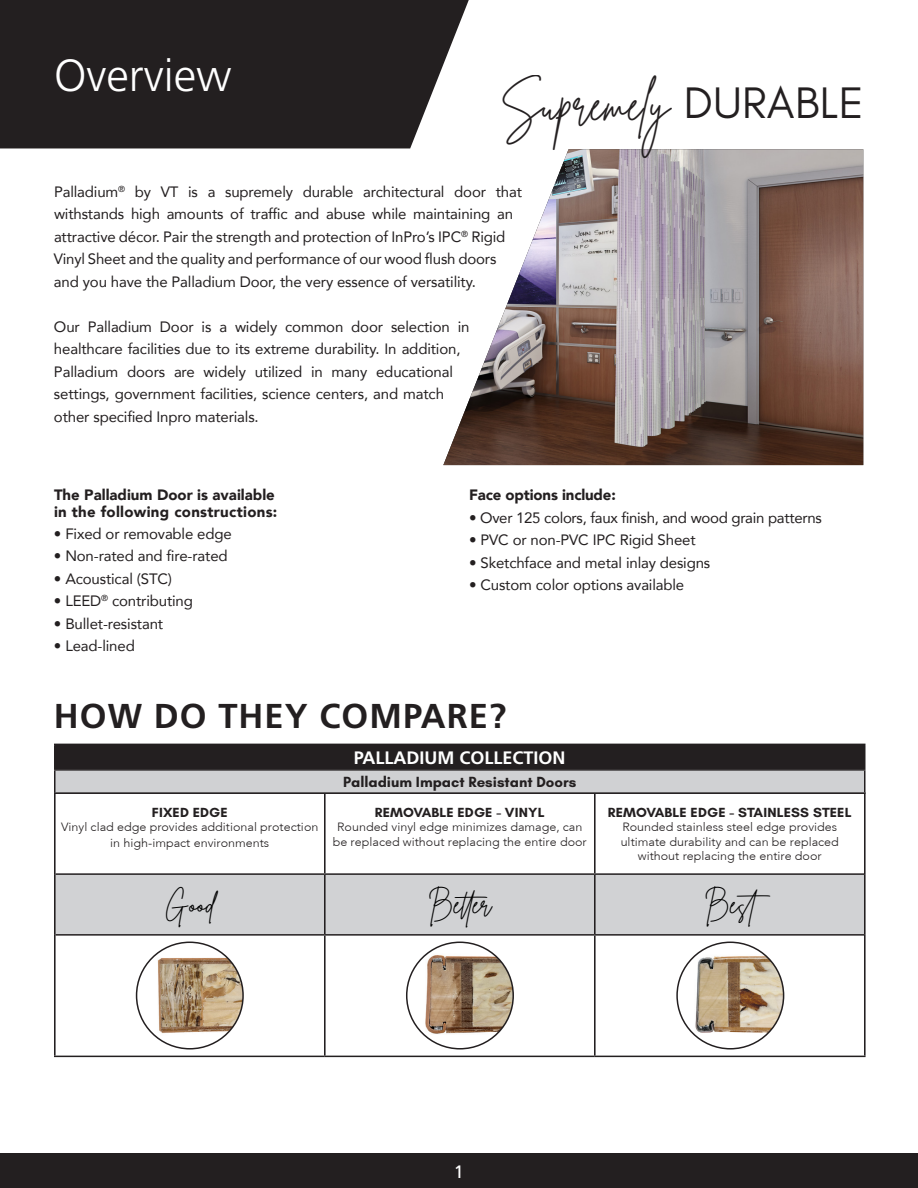
<style>
.page{position:relative;width:918px;height:1188px;background:#fff}
.page>*{position:absolute;margin:0;border:0;box-sizing:border-box;transform-origin:0 0}
.t1{font:45px "Brittany Signature";letter-spacing:.01em;color:#231f20}
.t2{font:300 45px "Frutiger LT Pro";color:#fff}
.t3{font:700 34.5px "Frutiger LT Pro";letter-spacing:.03em;color:#231f20}
.t4{font:25.5px "Brittany Signature";color:#000;scale:1.05 1}
.t5{font:700 18px "Frutiger LT Pro";color:#fff}
.t6{font:18px "Frutiger LT Pro";color:#fff}
.t7{font:15px/22.5px "Avenir";letter-spacing:-.01em;color:#231f20}
.t8{font:900 15px/16.5px "Avenir";letter-spacing:.02em;color:#231f20}
.t9{font:700 15px "Glacial Indifference";color:#231f20}
.t10{font:900 15px "Avenir";color:#231f20}
.t11{font:700 13.5px "Glacial Indifference";letter-spacing:.01em;color:#231f20;scale:1.05 1}
.t12{font:300 12px/14.4px "Avenir";color:#231f20;text-align:center;scale:1.05 1}
.s1{font-family:"Glacial Indifference"}
</style>
<div class="page">
<div style="left:0;top:1153px;width:918px;height:35px;background:#231f20"></div>
<div style="left:0;top:0;width:469px;height:148px;background:#231f20"></div>
<img style="left:443px;top:149px;width:420px;height:316px">
<svg style="left:56px;top:941px;width:808px;height:115px"></svg>
<div style="left:56px;top:875px;width:808px;height:59px;background:#d1d2d4"></div>
<hr style="left:54px;top:794px;width:2px;height:80px;background:#231f20">
<hr style="left:324px;top:794px;width:2px;height:79px;background:#231f20">
<hr style="left:594px;top:794px;width:2px;height:79px;background:#231f20">
<hr style="left:864px;top:794px;width:2px;height:80px;background:#231f20">
<hr style="left:54px;top:874px;width:2px;height:61px;background:#231f20">
<hr style="left:324px;top:875px;width:2px;height:59px;background:#231f20">
<hr style="left:594px;top:875px;width:2px;height:59px;background:#231f20">
<hr style="left:864px;top:874px;width:2px;height:61px;background:#231f20">
<hr style="left:54px;top:935px;width:2px;height:121px;background:#231f20">
<hr style="left:324px;top:936px;width:2px;height:120px;background:#231f20">
<hr style="left:594px;top:936px;width:2px;height:120px;background:#231f20">
<hr style="left:864px;top:935px;width:2px;height:121px;background:#231f20">
<hr style="left:56px;top:873px;width:269px;height:2px;background:#231f20">
<hr style="left:325px;top:873px;width:270px;height:2px;background:#231f20">
<hr style="left:595px;top:873px;width:269px;height:2px;background:#231f20">
<hr style="left:56px;top:934px;width:269px;height:2px;background:#231f20">
<hr style="left:325px;top:934px;width:270px;height:2px;background:#231f20">
<hr style="left:595px;top:934px;width:269px;height:2px;background:#231f20">
<hr style="left:54px;top:1056px;width:271px;height:1px;background:#231f20">
<hr style="left:325px;top:1056px;width:270px;height:1px;background:#231f20">
<hr style="left:595px;top:1056px;width:271px;height:1px;background:#231f20">
<img style="left:677px;top:942px;width:107px;height:107px;border-radius:53px">
<div style="left:676px;top:942px;width:108px;height:108px;border:2px solid #231f20;border-radius:50%"></div>
<img style="left:137px;top:942px;width:106px;height:107px;border-radius:53px">
<div style="left:136px;top:942px;width:108px;height:108px;border:2px solid #231f20;border-radius:50%"></div>
<img style="left:407px;top:942px;width:106px;height:107px;border-radius:53px">
<div style="left:406px;top:942px;width:108px;height:108px;border:2px solid #231f20;border-radius:50%"></div>
<div style="left:55px;top:744px;width:810px;height:26px;background:#231f20"></div>
<div style="left:55px;top:770px;width:810px;height:23px;background:#d0d1d3"></div>
<hr style="left:54px;top:771px;width:2px;height:21px;background:#231f20">
<hr style="left:864px;top:771px;width:2px;height:21px;background:#231f20">
<hr style="left:54px;top:792px;width:812px;height:2px;background:#231f20">
<hr style="left:54px;top:744px;width:812px;height:1px;background:#231f20">
<hr style="left:54px;top:745px;width:2px;height:24px;background:#231f20">
<hr style="left:864px;top:745px;width:2px;height:24px;background:#231f20">
<hr style="left:54px;top:769px;width:812px;height:2px;background:#231f20">
<h1 class="t2" style="left:54px;top:49px;width:179px">Overview</h1>
<h1 class="t1" style="left:501px;top:77px;width:365px">Supremely <span class="s1">DURABLE</span></h1>
<p class="t7" style="left:54px;top:180px;width:469px">Palladium<sup>®</sup> by VT is a supremely durable architectural door that withstands high amounts of traffic and abuse while maintaining an attractive décor. Pair the strength and protection of InPro’s IPC<sup>®</sup> Rigid Vinyl Sheet and the quality and performance of our wood flush doors and you have the Palladium Door, the very essence of versatility.</p>
<p class="t7" style="left:54px;top:315px;width:417px">Our Palladium Door is a widely common door selection in healthcare facilities due to its extreme durability. In addition, Palladium doors are widely utilized in many educational settings, government facilities, science centers, and match other specified Inpro materials.</p>
<p class="t8" style="left:54px;top:486px;width:225px">The Palladium Door is available in the following constructions:</p>
<p class="t7" style="left:54px;top:522px;width:179px">• Fixed or removable edge</p>
<p class="t7" style="left:54px;top:545px;width:175px">• Non-rated and fire-rated</p>
<p class="t7" style="left:54px;top:567px;width:120px">• Acoustical (STC)</p>
<p class="t7" style="left:54px;top:590px;width:141px">• LEED<sup>®</sup> contributing</p>
<p class="t7" style="left:54px;top:612px;width:111px">• Bullet-resistant</p>
<p class="t7" style="left:54px;top:635px;width:82px">• Lead-lined</p>
<p class="t10" style="left:469px;top:482px;width:148px">Face options include:</p>
<p class="t7" style="left:469px;top:506px;width:354px">• Over 125 colors, faux finish, and wood grain patterns</p>
<p class="t7" style="left:469px;top:528px;width:228px">• PVC or non-PVC IPC Rigid Sheet</p>
<p class="t7" style="left:469px;top:551px;width:243px">• Sketchface and metal inlay designs</p>
<p class="t7" style="left:469px;top:573px;width:217px">• Custom color options available</p>
<h2 class="t3" style="left:54px;top:695px;width:454px">HOW DO THEY COMPARE?</h2>
<p class="t5" style="left:354px;top:747px;width:213px">PALLADIUM COLLECTION</p>
<p class="t9" style="left:343px;top:773px;width:235px">Palladium Impact Resistant Doors</p>
<p class="t11" style="left:152px;top:804px;width:74px">FIXED EDGE</p>
<p class="t12" style="left:61px;top:819px;width:247px;line-height:16.2px">Vinyl clad edge provides additional protection in high-impact environments</p>
<p class="t11" style="left:375px;top:804px;width:163px">REMOVABLE EDGE - VINYL</p>
<p class="t12" style="left:333px;top:820px;width:243px">Rounded vinyl edge minimizes damage, can be replaced without replacing the entire door</p>
<p class="t11" style="left:608px;top:804px;width:234px">REMOVABLE EDGE - STAINLESS STEEL</p>
<p class="t12" style="left:621px;top:820px;width:209px">Rounded stainless steel edge provides ultimate durability and can be replaced without replacing the entire door</p>
<h3 class="t4" style="left:165px;top:888px;width:49px">Good</h3>
<h3 class="t4" style="left:428px;top:888px;width:65px">Better</h3>
<h3 class="t4" style="left:705px;top:888px;width:65px">Best</h3>
<p class="t6" style="left:454px;top:1161px;width:12px">1</p>
</div>
